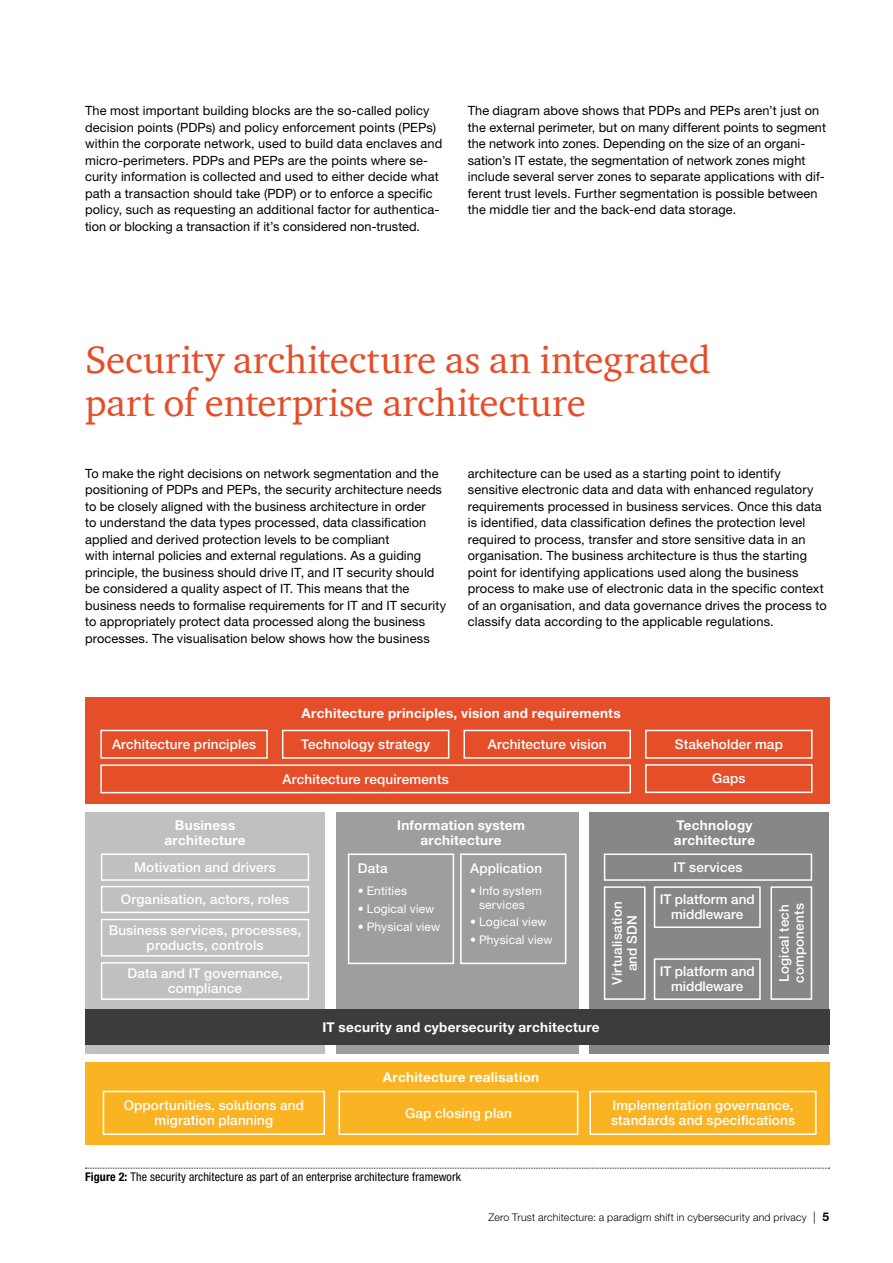
<style>
.page{position:relative;width:893px;height:1263px;background:#fff}
.page>*{position:absolute;margin:0;border:0;box-sizing:border-box;transform-origin:0 0}
.t1{font:39px/43.5px "ITC Charter Com";letter-spacing:-.005em;color:#e44e29}
.t2{font:500 13.5px/15px "Helvetica Neue LT Std";letter-spacing:.01em;color:#fff;text-align:center}
.t3{font:700 13.5px/15px "Helvetica Neue LT Std";letter-spacing:.02em;color:#fff;text-align:center}
.t4{font:12.75px/16.5px "Helvetica Neue LT Std";letter-spacing:.01em;color:#000}
.t5{font:12px/13.5px "Helvetica Neue LT Std";letter-spacing:.01em;color:#fff}
.t6{font:condensed 12px "Helvetica Neue LT Std";letter-spacing:.01em;color:#000}
.t7{font:300 10.5px "Helvetica Neue LT Std";letter-spacing:.02em;color:#000}
.s1{font-weight:700}
.s2{font-size:12px}
.s3{font-weight:700;font-size:12px}
</style>
<div class="page">
<div style="left:85px;top:697px;width:744px;height:107px;background:#e44e29"></div>
<div style="left:85px;top:1062px;width:744px;height:83px;background:#fab322"></div>
<div style="left:85px;top:812px;width:240px;height:242px;background:#c1c0c0"></div>
<div style="left:336px;top:812px;width:242px;height:242px;background:#9e9e9e"></div>
<div style="left:589px;top:812px;width:240px;height:242px;background:#878787"></div>
<div style="left:85px;top:1009px;width:744px;height:36px;background:#3c3c3b"></div>
<div style="left:100px;top:730px;width:168px;height:29px;border:2px solid #fff"></div>
<div style="left:100px;top:764px;width:531px;height:29px;border:2px solid #fff"></div>
<div style="left:463px;top:730px;width:168px;height:29px;border:2px solid #fff"></div>
<div style="left:348px;top:853px;width:106px;height:111px;border:2px solid #fff"></div>
<div style="left:460px;top:853px;width:106px;height:111px;border:2px solid #fff"></div>
<div style="left:101px;top:853px;width:208px;height:28px;border:2px solid #fff"></div>
<div style="left:101px;top:886px;width:208px;height:27px;border:2px solid #fff"></div>
<div style="left:101px;top:919px;width:208px;height:37px;border:2px solid #fff"></div>
<div style="left:101px;top:962px;width:208px;height:38px;border:2px solid #fff"></div>
<div style="left:339px;top:1091px;width:239px;height:44px;border:2px solid #fff"></div>
<div style="left:589px;top:1091px;width:228px;height:44px;border:2px solid #fff"></div>
<div style="left:103px;top:1091px;width:222px;height:44px;border:2px solid #fff"></div>
<div style="left:282px;top:730px;width:167px;height:29px;border:2px solid #fff"></div>
<div style="left:645px;top:730px;width:167px;height:29px;border:2px solid #fff"></div>
<div style="left:645px;top:764px;width:167px;height:29px;border:2px solid #fff"></div>
<div style="left:604px;top:853px;width:208px;height:28px;border:2px solid #fff"></div>
<div style="left:654px;top:886px;width:107px;height:42px;border:2px solid #fff"></div>
<div style="left:604px;top:886px;width:41px;height:114px;border:2px solid #fff"></div>
<div style="left:770px;top:886px;width:42px;height:114px;border:2px solid #fff"></div>
<div style="left:654px;top:958px;width:107px;height:42px;border:2px solid #fff"></div>
<svg style="left:85px;top:1168px;width:745px;height:1px"></svg>
<p class="t4" style="left:85px;top:102px;width:359px">The most important building blocks are the so-called policy decision points (PDPs) and policy enforcement points (PEPs) within the corporate network, used to build data enclaves and micro-perimeters. PDPs and PEPs are the points where se&shy;curity information is collected and used to either decide what path a transaction should take (PDP) or to enforce a specific policy, such as requesting an additional factor for authentica&shy;tion or blocking a transaction if it’s considered non-trusted.</p>
<p class="t4" style="left:468px;top:102px;width:360px">The diagram above shows that PDPs and PEPs aren’t just on the external perimeter, but on many different points to segment the network into zones. Depending on the size of an organi&shy;sation’s IT estate, the segmentation of network zones might include several server zones to separate applications with dif&shy;ferent trust levels. Further segmentation is possible between the middle tier and the back-end data storage.</p>
<h1 class="t1" style="left:85px;top:337px;width:627px">Security architecture as an integrated part of enterprise architecture</h1>
<p class="t4" style="left:85px;top:465px;width:362px">To make the right decisions on network segmentation and the positioning of PDPs and PEPs, the security architecture needs to be closely aligned with the business architecture in order<br>to understand the data types processed, data classification applied and derived protection levels to be compliant<br>with internal policies and external regulations. As a guiding principle, the business should drive IT, and IT security should be considered a quality aspect of IT. This means that the business needs to formalise requirements for IT and IT security to appropriately protect data processed along the business processes. The visualisation below shows how the business</p>
<p class="t4" style="left:468px;top:465px;width:360px">architecture can be used as a starting point to identify sensitive electronic data and data with enhanced regulatory requirements processed in business services. Once this data is identified, data classification defines the protection level required to process, transfer and store sensitive data in an organisation. The business architecture is thus the starting point for identifying applications used along the business process to make use of electronic data in the specific context of an organisation, and data governance drives the process to classify data according to the applicable regulations.</p>
<p class="t2" style="left:112px;top:736px;width:146px">Architecture principles</p>
<p class="t3" style="left:165px;top:817px;width:83px">Business architecture</p>
<p class="t3" style="left:302px;top:706px;width:320px">Architecture principles, vision and requirements</p>
<p class="t2" style="left:301px;top:736px;width:130px">Technology strategy</p>
<p class="t2" style="left:675px;top:736px;width:110px">Stakeholder map</p>
<p class="t2" style="left:712px;top:771px;width:35px">Gaps</p>
<p class="t2" style="left:488px;top:736px;width:120px">Architecture vision</p>
<p class="t2" style="left:283px;top:771px;width:168px">Architecture requirements</p>
<p class="t3" style="left:397px;top:817px;width:129px">Information system architecture</p>
<p class="t3" style="left:674px;top:817px;width:83px;text-align:left">Technology architecture</p>
<p class="t2" style="left:134px;top:859px;width:143px">Motivation and drivers</p>
<p class="t2" style="left:121px;top:892px;width:170px">Organisation, actors, roles</p>
<p class="t2" style="left:109px;top:922px;width:194px">Business services, processes, products, controls</p>
<p class="t2" style="left:127px;top:966px;width:157px">Data and IT governance, compliance</p>
<p class="t2" style="left:124px;top:1098px;width:182px">Opportunities, solutions and migration planning</p>
<p class="t2" style="left:358px;top:861px;width:31px">Data</p>
<p class="t5" style="left:358px;top:884px;width:51px">• Entities</p>
<p class="t5" style="left:358px;top:902px;width:78px">• Logical view</p>
<p class="t5" style="left:358px;top:919px;width:84px">• Physical view</p>
<p class="t2" style="left:470px;top:861px;width:74px">Application</p>
<p class="t5" style="left:479px;top:884px;width:64px;text-indent:-9px">• Info system services</p>
<p class="t5" style="left:470px;top:915px;width:78px">• Logical view</p>
<p class="t5" style="left:470px;top:933px;width:84px">• Physical view</p>
<p class="t3" style="left:323px;top:1019px;width:279px">IT security and cybersecurity architecture</p>
<p class="t2" style="left:674px;top:859px;width:70px">IT services</p>
<p class="t2" style="left:660px;top:892px;width:96px">IT platform and middleware</p>
<p class="t2" style="left:609px;top:985px;width:85px;rotate:-90deg">Virtualisation and SDN</p>
<p class="t2" style="left:776px;top:983px;width:81px;text-align:left;rotate:-90deg">Logical tech components</p>
<p class="t2" style="left:660px;top:964px;width:96px">IT platform and middleware</p>
<p class="t3" style="left:383px;top:1070px;width:158px">Architecture realisation</p>
<p class="t2" style="left:405px;top:1105px;width:108px">Gap closing plan</p>
<p class="t2" style="left:611px;top:1098px;width:186px;text-align:left">Implementation governance, standards and specifications</p>
<p class="t6" style="left:85px;top:1170px;width:378px"><span class="s1">Figure 2:</span> The security architecture as part of an enterprise architecture framework</p>
<p class="t7" style="left:488px;top:1211px;width:342px">Zero Trust architecture: a paradigm shift in cybersecurity and privacy <span class="s2">|</span> <span class="s3">5</span></p>
</div>
